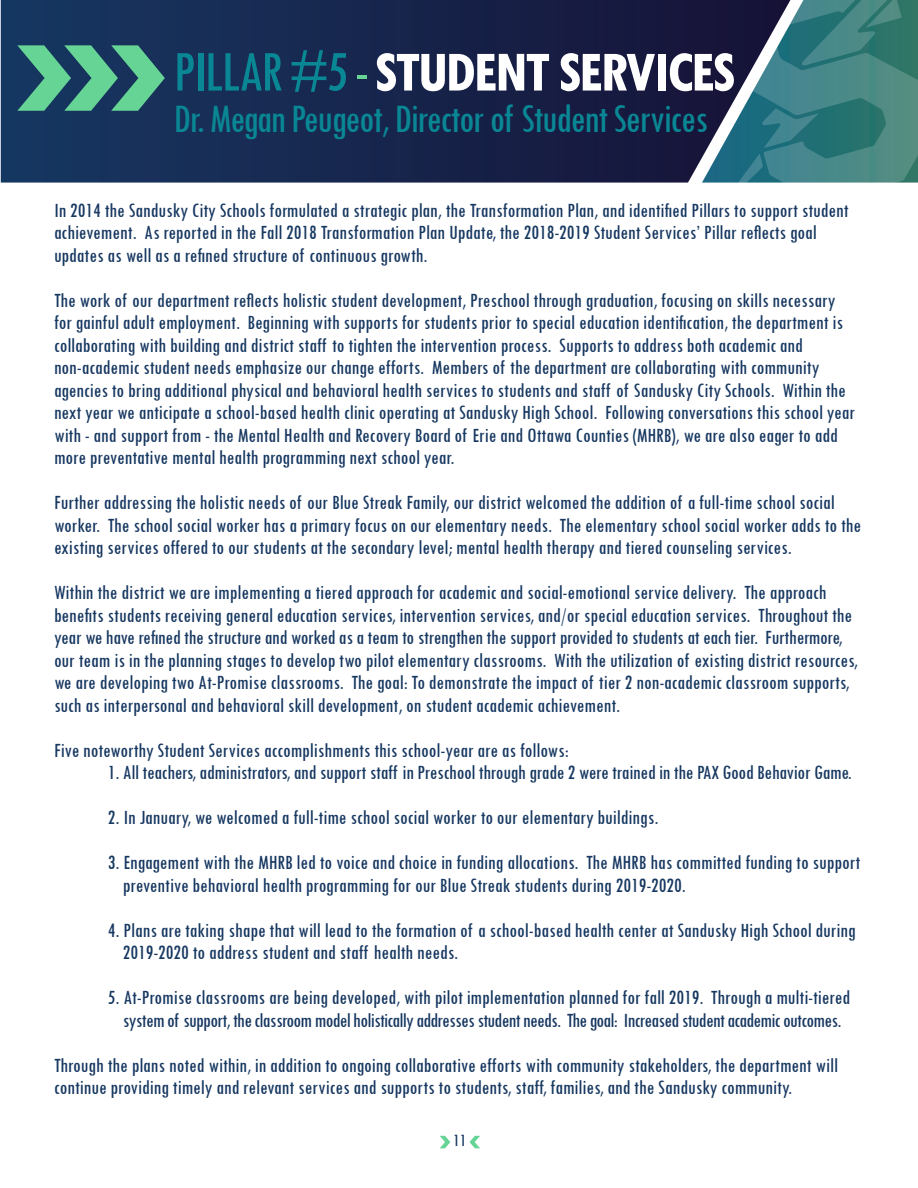
<style>
.page{position:relative;width:918px;height:1188px;background:#fff}
.page>*{position:absolute;margin:0;border:0;box-sizing:border-box;transform-origin:0 0}
.t1{font:700 condensed 60px "Tw Cen";letter-spacing:-.04em;color:#fff}
.t2{font:condensed 42px "Tw Cen";letter-spacing:-.03em;color:#0a8794}
.t3{font:condensed 21px/22.5px "Tw Cen";color:#173861}
.t4{font:condensed 21px "Tw Cen";letter-spacing:-.03em;color:#173861}
.t5{font:condensed 18px "Tw Cen";color:#173861}
.s1{font-weight:400;color:#0a8794}
.s2{font-weight:400;color:#66d494}
</style>
<div class="page">
<svg style="left:470px;top:1136px;width:10px;height:12px"></svg>
<svg style="left:440px;top:1136px;width:10px;height:12px"></svg>
<svg style="left:790px;top:0;width:128px;height:183px;background:#40827f"></svg>
<svg style="left:1px;top:0;width:789px;height:183px;background:#1c2c52"></svg>
<svg style="left:17px;top:45px;width:148px;height:66px;background:#40897a"></svg>
<p class="t1" style="left:174px;top:36px;width:563px"><span class="s1">PILLAR #5</span> <span class="s2">-</span>STUDENT SERVICES</p>
<p class="t2" style="left:174px;top:94px;width:536px">Dr. Megan Peugeot, Director of Student Services</p>
<p class="t3" style="left:54px;top:198px;width:796px">In 2014 the Sandusky City Schools formulated a strategic plan, the Transformation Plan, and identified Pillars to support student achievement. As reported in the Fall 2018 Transformation Plan Update, the 2018-2019 Student Services’ Pillar reflects goal</p>
<p class="t3" style="left:54px;top:243px;width:375px">updates as well as a refined structure of continuous growth.</p>
<p class="t3" style="left:54px;top:288px;width:790px">The work of our department reflects holistic student development, Preschool through graduation, focusing on skills necessary for gainful adult employment. Beginning with supports for students prior to special education identification, the department is collaborating with building and district staff to tighten the intervention process. Supports to address both academic and</p>
<p class="t3" style="left:54px;top:356px;width:767px">non-academic student needs emphasize our change efforts. Members of the department are collaborating with community</p>
<p class="t3" style="left:54px;top:378px;width:803px">agencies to bring additional physical and behavioral health services to students and staff of Sandusky City Schools. Within the next year we anticipate a school-based health clinic operating at Sandusky High School. Following conversations this school year with - and support from - the Mental Health and Recovery Board of Erie and Ottawa Counties (MHRB), we are also eager to add more preventative mental health programming next school year.</p>
<p class="t3" style="left:54px;top:491px;width:809px">Further addressing the holistic needs of our Blue Streak Family, our district welcomed the addition of a full-time school social worker. The school social worker has a primary focus on our elementary needs. The elementary school social worker adds to the existing services offered to our students at the secondary level; mental health therapy and tiered counseling services.</p>
<p class="t3" style="left:54px;top:581px;width:774px">Within the district we are implementing a tiered approach for academic and social-emotional service delivery. The approach</p>
<p class="t3" style="left:54px;top:603px;width:805px">benefits students receiving general education services, intervention services, and/or special education services. Throughout the year we have refined the structure and worked as a team to strengthen the support provided to students at each tier. Furthermore, our team is in the planning stages to develop two pilot elementary classrooms. With the utilization of existing district resources, we are developing two At-Promise classrooms. The goal: To demonstrate the impact of tier 2 non-academic classroom supports, such as interpersonal and behavioral skill development, on student academic achievement.</p>
<p class="t3" style="left:54px;top:738px;width:516px">Five noteworthy Student Services accomplishments this school-year are as follows:</p>
<p class="t3" style="left:108px;top:761px;width:745px">1. All teachers, administrators, and support staff in Preschool through grade 2 were trained in the PAX Good Behavior Game.</p>
<p class="t3" style="left:108px;top:806px;width:552px">2. In January, we welcomed a full-time school social worker to our elementary buildings.</p>
<p class="t3" style="left:108px;top:851px;width:754px">3. Engagement with the MHRB led to voice and choice in funding allocations. The MHRB has committed funding to support</p>
<p class="t3" style="left:123px;top:873px;width:565px">preventive behavioral health programming for our Blue Streak students during 2019-2020.</p>
<p class="t3" style="left:108px;top:918px;width:749px">4. Plans are taking shape that will lead to the formation of a school-based health center at Sandusky High School during</p>
<p class="t3" style="left:123px;top:941px;width:337px">2019-2020 to address student and staff health needs.</p>
<p class="t3" style="left:108px;top:986px;width:744px">5. At-Promise classrooms are being developed, with pilot implementation planned for fall 2019. Through a multi-tiered</p>
<p class="t4" style="left:123px;top:1007px;width:720px">system of support, the classroom model holistically addresses student needs. The goal: Increased student academic outcomes.</p>
<p class="t3" style="left:54px;top:1053px;width:786px">Through the plans noted within, in addition to ongoing collaborative efforts with community stakeholders, the department will continue providing timely and relevant services and supports to students, staff, families, and the Sandusky community.</p>
<p class="t5" style="left:453px;top:1130px;width:15px">11</p>
</div>
